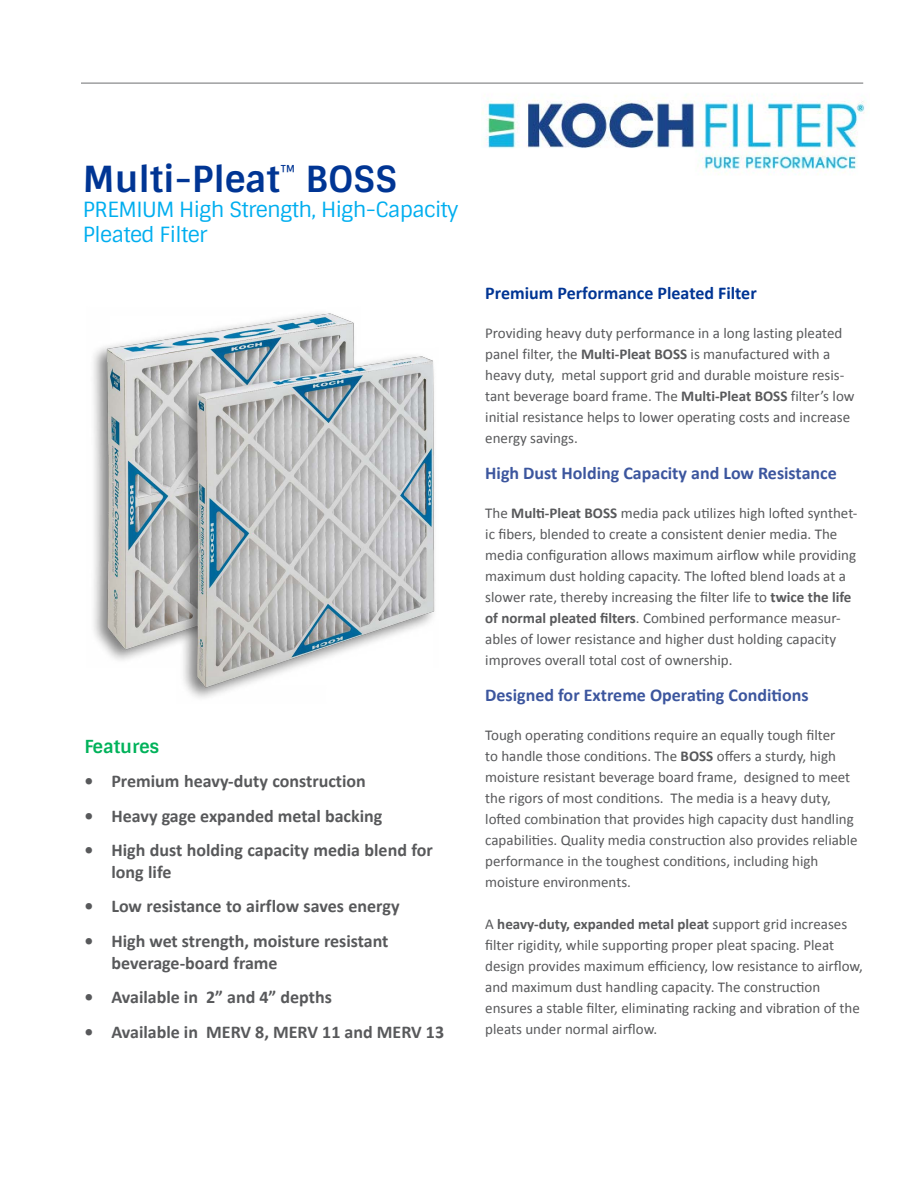
<style>
.page{position:relative;width:918px;height:1188px;background:#fff}
.page>*{position:absolute;margin:0;border:0;box-sizing:border-box;transform-origin:0 0}
.t1{font:700 36px "Sintony";color:#003594}
.t2{font:21px/25.2px "Sintony";letter-spacing:-.03em;color:#00aeef}
.t3{font:700 18px/21.6px "Calibri";color:#58595b}
.t4{font:700 18px "Calibri";color:#3c569e}
.t5{font:700 18px "Calibri";color:#003594}
.t6{font:700 18px "Sintony";color:#00b25a}
.t7{font:15px/21px "Calibri";color:#58595b}
.s1{font-weight:700}
</style>
<div class="page">
<img style="left:482px;top:82px;width:383px;height:93px">
<hr style="left:81px;top:83px;width:782px;height:1px;background:#6d6e71">
<img style="left:93px;top:313px;width:342px;height:385px">
<h1 class="t1" style="left:83px;top:156px;width:316px">Multi-Pleat<sup>™</sup> BOSS</h1>
<h2 class="t2" style="left:83px;top:197px;width:377px">PREMIUM High Strength, High-Capacity<br>Pleated Filter</h2>
<p class="t6" style="left:84px;top:735px;width:77px">Features</p>
<p class="t3" style="left:84px;top:771px;width:283px">• Premium heavy-duty construction</p>
<p class="t3" style="left:84px;top:805px;width:299px">• Heavy gage expanded metal backing</p>
<p class="t3" style="left:111px;top:840px;width:323px;text-indent:-27px">• High dust holding capacity media blend for long life</p>
<p class="t3" style="left:84px;top:896px;width:317px">• Low resistance to airflow saves energy</p>
<p class="t3" style="left:111px;top:930px;width:279px;text-indent:-27px">• High wet strength, moisture resistant beverage-board frame</p>
<p class="t3" style="left:84px;top:986px;width:249px">• Available in 2” and 4” depths</p>
<p class="t3" style="left:84px;top:1021px;width:361px">• Available in MERV 8, MERV 11 and MERV 13</p>
<p class="t5" style="left:485px;top:281px;width:273px">Premium Performance Pleated Filter</p>
<p class="t7" style="left:485px;top:322px;width:371px">Providing heavy duty performance in a long lasting pleated panel filter, the <span class="s1">Multi-Pleat BOSS</span> is manufactured with a heavy duty, metal support grid and durable moisture resis&shy;tant beverage board frame. The <span class="s1">Multi-Pleat BOSS</span> filter’s low initial resistance helps to lower operating costs and increase energy savings.</p>
<p class="t4" style="left:485px;top:461px;width:353px">High Dust Holding Capacity and Low Resistance</p>
<p class="t7" style="left:485px;top:502px;width:374px">The <span class="s1">Multi-Pleat BOSS</span> media pack utilizes high lofted synthet&shy;ic fibers, blended to create a consistent denier media. The media configuration allows maximum airflow while providing maximum dust holding capacity. The lofted blend loads at a slower rate, thereby increasing the filter life to <span class="s1">twice the life of normal pleated filters</span>. Combined performance measur&shy;ables of lower resistance and higher dust holding capacity improves overall total cost of ownership.</p>
<p class="t4" style="left:485px;top:683px;width:325px">Designed for Extreme Operating Conditions</p>
<p class="t7" style="left:485px;top:724px;width:374px">Tough operating conditions require an equally tough filter<br>to handle those conditions. The <span class="s1">BOSS</span> offers a sturdy, high moisture resistant beverage board frame, designed to meet the rigors of most conditions. The media is a heavy duty, lofted combination that provides high capacity dust handling capabilities. Quality media construction also provides reliable performance in the toughest conditions, including high moisture environments.</p>
<p class="t7" style="left:485px;top:913px;width:379px">A <span class="s1">heavy-duty, expanded metal pleat</span> support grid increases filter rigidity, while supporting proper pleat spacing. Pleat design provides maximum efficiency, low resistance to airflow, and maximum dust handling capacity. The construction ensures a stable filter, eliminating racking and vibration of the pleats under normal airflow.</p>
</div>
